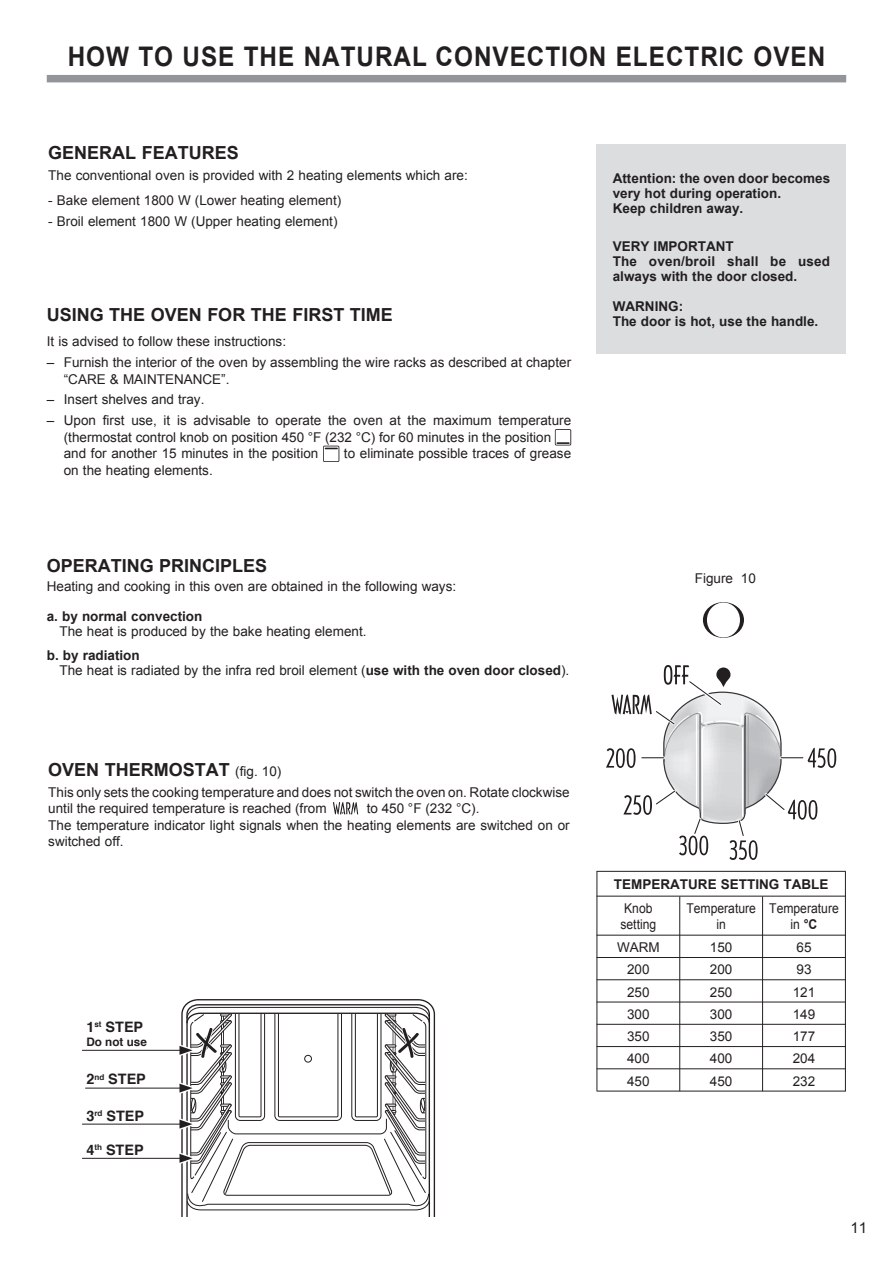
<style>
.page{position:relative;width:893px;height:1263px;background:#fff}
.page>*{position:absolute;margin:0;border:0;box-sizing:border-box;transform-origin:0 0}
.t1{font:700 27px "Arial";letter-spacing:.04em;color:#231f20;scale:.9 1}
.t2{font:700 18px "Arial";color:#231f20}
.t3{font:15px "Arial";color:#231f20}
.t4{font:700 14.4px "Helvetica";color:#231f20}
.t5{font:13.5px/16.5px "Arial";color:#231f20}
.t6{font:700 13.5px/15px "Arial";color:#231f20}
.t7{font:13.5px/16.2px "Arial";color:#231f20;text-align:center;scale:.9 1}
.t8{font:700 11.7px "Helvetica";color:#231f20}
.s1{font-weight:700}
.s2{font-weight:400;font-size:13.5px}
.s3{color:#00f}
</style>
<div class="page">
<svg style="left:703px;top:602px;width:41px;height:36px"></svg>
<div style="left:707px;top:602px;width:33px;height:35px;background:#fff;border-radius:50%"></div>
<svg style="left:606px;top:665px;width:230px;height:195px"></svg>
<svg style="left:555px;top:429px;width:16px;height:16px"></svg>
<svg style="left:323px;top:446px;width:16px;height:16px"></svg>
<div style="left:597px;top:145px;width:249px;height:209px;background:#dcdddf"></div>
<svg style="left:333px;top:802px;width:25px;height:13px"></svg>
<div style="left:47px;top:75px;width:799px;height:7px;background:#939598"></div>
<hr style="left:597px;top:871px;width:1px;height:220px;background:#231f20">
<hr style="left:679px;top:896px;width:1px;height:195px;background:#231f20">
<hr style="left:762px;top:896px;width:1px;height:195px;background:#231f20">
<hr style="left:845px;top:871px;width:1px;height:220px;background:#231f20">
<hr style="left:597px;top:871px;width:249px;height:1px;background:#231f20">
<hr style="left:597px;top:896px;width:249px;height:1px;background:#231f20">
<hr style="left:597px;top:935px;width:249px;height:1px;background:#231f20">
<hr style="left:597px;top:957px;width:249px;height:1px;background:#231f20">
<hr style="left:597px;top:979px;width:249px;height:1px;background:#231f20">
<hr style="left:597px;top:1002px;width:249px;height:1px;background:#231f20">
<hr style="left:597px;top:1024px;width:249px;height:1px;background:#231f20">
<hr style="left:597px;top:1046px;width:249px;height:1px;background:#231f20">
<hr style="left:597px;top:1068px;width:249px;height:1px;background:#231f20">
<hr style="left:597px;top:1091px;width:249px;height:1px;background:#231f20">
<svg style="left:181px;top:999px;width:255px;height:217px"></svg>
<hr style="left:86px;top:1088px;width:100px;height:1px;background:#231f20">
<hr style="left:82px;top:1050px;width:104px;height:1px;background:#231f20">
<hr style="left:82px;top:1124px;width:104px;height:1px;background:#231f20">
<hr style="left:82px;top:1158px;width:104px;height:1px;background:#231f20">
<svg style="left:176px;top:1006px;width:255px;height:205px"></svg>
<h1 class="t1" style="left:68px;top:39px;width:843px">HOW TO USE THE NATURAL CONVECTION ELECTRIC OVEN</h1>
<h2 class="t2" style="left:48px;top:141px;width:192px">GENERAL FEATURES</h2>
<p class="t5" style="left:48px;top:167px;width:421px">The conventional oven is provided with 2 heating elements which are:</p>
<p class="t5" style="left:48px;top:192px;width:295px">- Bake element 1800 W (Lower heating element)</p>
<p class="t5" style="left:48px;top:213px;width:291px">- Broil element 1800 W (Upper heating element)</p>
<h2 class="t2" style="left:47px;top:303px;width:348px">USING THE OVEN FOR THE FIRST TIME</h2>
<p class="t5" style="left:47px;top:334px;width:241px">It is advised to follow these instructions:</p>
<p class="t5" style="left:64px;top:354px;width:509px;text-indent:-17px">– Furnish the interior of the oven by assembling the wire racks as described at chapter “CARE &amp; MAINTENANCE”.</p>
<p class="t5" style="left:47px;top:392px;width:159px">– Insert shelves and tray.</p>
<p class="t5" style="left:64px;top:412px;width:509px;text-indent:-17px">– Upon first use, it is advisable to operate the oven at the maximum temperature (thermostat control knob on position 450 °F (232 °C) for 60 minutes in the position and for another 15 minutes in the position</p>
<p class="t5" style="left:344px;top:445px;width:229px">to eliminate possible traces of grease</p>
<p class="t5" style="left:64px;top:462px;width:150px">on the heating elements.</p>
<h2 class="t2" style="left:47px;top:554px;width:222px">OPERATING PRINCIPLES</h2>
<p class="t5" style="left:47px;top:579px;width:411px">Heating and cooking in this oven are obtained in the following ways:</p>
<p class="t6" style="left:47px;top:609px;width:157px">a. by normal convection</p>
<p class="t5" style="left:60px;top:623px;width:308px">The heat is produced by the bake heating element.</p>
<p class="t5" style="left:60px;top:647px;width:511px;line-height:15px;text-indent:-13px"><span class="s1">b. by radiation<br></span>The heat is radiated by the infra red broil element (<span class="s1">use with the oven door closed</span>).</p>
<p class="t6" style="left:613px;top:171px;width:219px">Attention: the oven door becomes very hot during operation.<br>Keep children away.</p>
<p class="t6" style="left:613px;top:239px;width:219px">VERY IMPORTANT<br>The oven/broil shall be used always with the door closed.</p>
<p class="t6" style="left:613px;top:299px;width:207px">WARNING:<br>The door is hot, use the handle.</p>
<p class="t5" style="left:695px;top:570px;width:63px">Figure 10</p>
<h2 class="t2" style="left:48px;top:758px;width:235px">OVEN THERMOSTAT <span class="s2">(fig. 10)</span></h2>
<p class="t5" style="left:48px;top:784px;width:523px">This only sets the cooking temperature and does not switch the oven on. Rotate clockwise until the required temperature is reached (from</p>
<p class="t5" style="left:48px;top:800px;width:523px;text-indent:318px">to 450 °F (232 °C).<br>The temperature indicator light signals when the heating elements are switched on or switched off<span class="s3">.</span></p>
<p class="t4" style="left:86px;top:1015px;width:58px">1<sup>st</sup> STEP</p>
<p class="t8" style="left:86px;top:1032px;width:62px">Do not use</p>
<p class="t4" style="left:86px;top:1067px;width:61px">2<sup>nd</sup> STEP</p>
<p class="t4" style="left:86px;top:1104px;width:59px">3<sup>rd</sup> STEP</p>
<p class="t4" style="left:86px;top:1138px;width:59px">4<sup>th</sup> STEP</p>
<p class="t6" style="left:614px;top:877px;width:216px">TEMPERATURE SETTING TABLE</p>
<p class="t7" style="left:620px;top:900px;width:41px;text-align:left">Knob setting</p>
<p class="t7" style="left:686px;top:900px;width:79px">Temperature in</p>
<p class="t7" style="left:769px;top:900px;width:79px">Temperature in <span class="s1">°C</span></p>
<p class="t5" style="left:617px;top:939px;width:44px">WARM</p>
<p class="t5" style="left:710px;top:939px;width:24px">150</p>
<p class="t5" style="left:796px;top:939px;width:17px">65</p>
<p class="t5" style="left:627px;top:961px;width:24px">200</p>
<p class="t5" style="left:710px;top:961px;width:24px">200</p>
<p class="t5" style="left:796px;top:961px;width:17px">93</p>
<p class="t5" style="left:627px;top:984px;width:24px">250</p>
<p class="t5" style="left:710px;top:984px;width:24px">250</p>
<p class="t5" style="left:793px;top:984px;width:24px">121</p>
<p class="t5" style="left:627px;top:1006px;width:24px">300</p>
<p class="t5" style="left:710px;top:1006px;width:24px">300</p>
<p class="t5" style="left:793px;top:1006px;width:24px">149</p>
<p class="t5" style="left:627px;top:1028px;width:24px">350</p>
<p class="t5" style="left:710px;top:1028px;width:24px">350</p>
<p class="t5" style="left:793px;top:1028px;width:24px">177</p>
<p class="t5" style="left:627px;top:1050px;width:24px">400</p>
<p class="t5" style="left:710px;top:1050px;width:24px">400</p>
<p class="t5" style="left:793px;top:1050px;width:24px">204</p>
<p class="t5" style="left:627px;top:1073px;width:24px">450</p>
<p class="t5" style="left:710px;top:1073px;width:24px">450</p>
<p class="t5" style="left:793px;top:1073px;width:24px">232</p>
<p class="t3" style="left:850px;top:1218px;width:18px">11</p>
</div>
